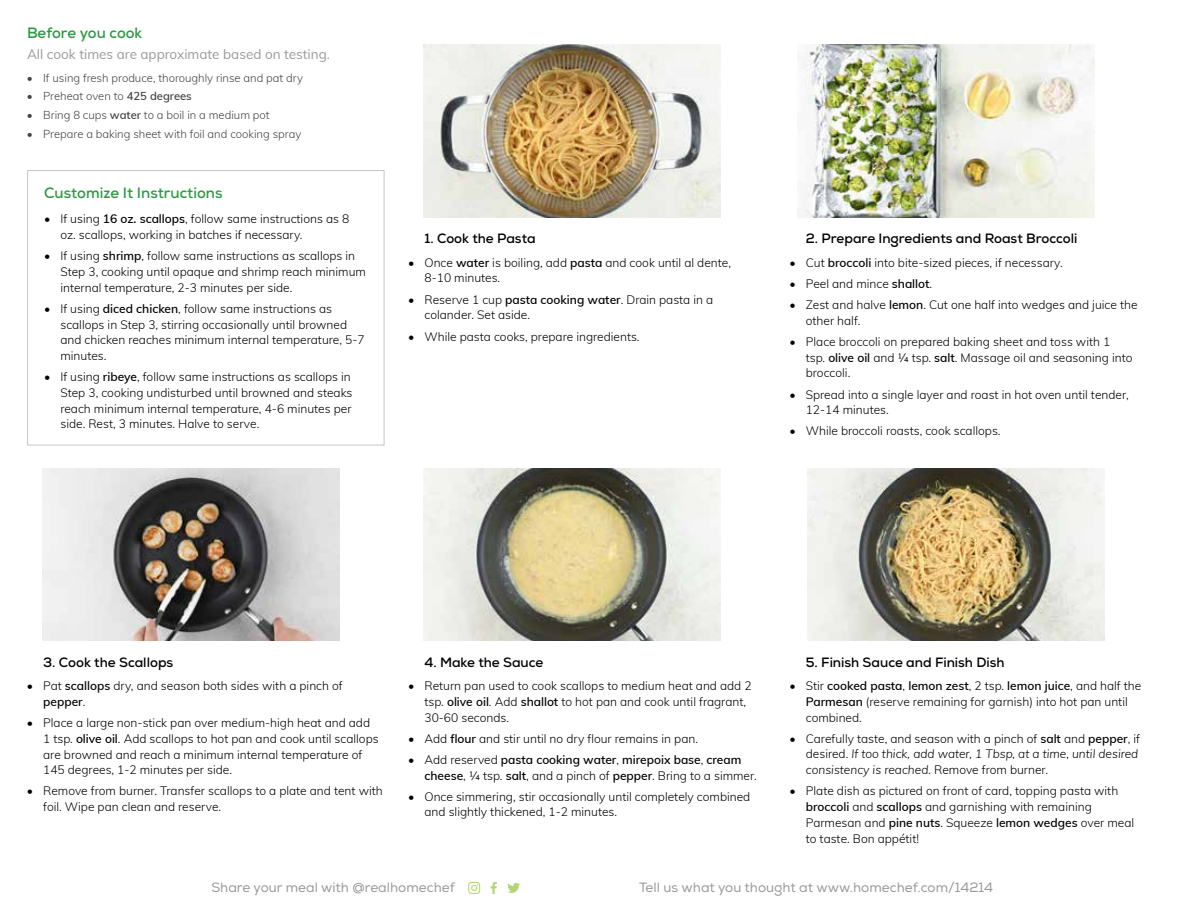
<style>
.page{position:relative;width:1188px;height:918px;background:#fff}
.page>*{position:absolute;margin:0;border:0;box-sizing:border-box;transform-origin:0 0}
.t1{font:700 15px "Nexa";color:#2c9942}
.t2{font:700 13.5px "Nexa";color:#000}
.t3{font:13.5px "Nexa";color:#9a9a9a}
.t4{font:13.5px "Muli";color:#9a9a9a}
.t5{font:300 12px/15.8px "Muli";color:#000}
.t6{font:600 12px/15.8px "Muli";color:#000}
.t7{font:300 11.25px "Muli";color:#414241}
.s1{font-weight:600}
.s2{font-weight:300}
.s3{font-style:italic}
</style>
<div class="page">
<svg style="left:491px;top:882px;width:6px;height:12px"></svg>
<svg style="left:468px;top:882px;width:12px;height:12px"></svg>
<svg style="left:507px;top:883px;width:13px;height:10px"></svg>
<img style="left:42px;top:468px;width:297px;height:173px">
<img style="left:423px;top:468px;width:297px;height:173px">
<img style="left:423px;top:45px;width:297px;height:173px">
<img style="left:808px;top:468px;width:297px;height:173px">
<img style="left:797px;top:45px;width:297px;height:173px">
<div style="left:27px;top:170px;width:357px;height:275px;border:1px solid #c7c6c5"></div>
<p class="t1" style="left:27px;top:23px;width:117px">Before you cook</p>
<p class="t4" style="left:27px;top:44px;width:304px">All cook times are approximate based on testing.</p>
<p class="t7" style="left:27px;top:69px;width:278px">• If using fresh produce, thoroughly rinse and pat dry</p>
<p class="t7" style="left:27px;top:88px;width:166px">• Preheat oven to <span class="s1">425 degrees</span></p>
<p class="t7" style="left:27px;top:107px;width:244px">• Bring 8 cups <span class="s1">water</span> to a boil in a medium pot</p>
<p class="t7" style="left:27px;top:126px;width:276px">• Prepare a baking sheet with foil and cooking spray</p>
<p class="t1" style="left:44px;top:183px;width:180px">Customize It Instructions</p>
<p class="t5" style="left:60px;top:211px;width:290px;text-indent:-16px">• If using <span class="s1">16 oz. scallops</span>, follow same instructions as 8 oz. scallops, working in batches if necessary.</p>
<p class="t5" style="left:60px;top:247px;width:307px;text-indent:-16px">• If using <span class="s1">shrimp</span>, follow same instructions as scallops in<br>Step 3, cooking until opaque and shrimp reach minimum internal temperature, 2-3 minutes per side.</p>
<p class="t5" style="left:60px;top:300px;width:306px;text-indent:-16px">• If using <span class="s1">diced chicken</span>, follow same instructions as scallops in Step 3, stirring occasionally until browned and chicken reaches minimum internal temperature, 5-7 minutes.</p>
<p class="t5" style="left:60px;top:368px;width:294px;text-indent:-16px">• If using <span class="s1">ribeye</span>, follow same instructions as scallops in Step 3, cooking undisturbed until browned and steaks reach minimum internal temperature, 4-6 minutes per side. Rest, 3 minutes. Halve to serve.</p>
<p class="t2" style="left:425px;top:230px;width:113px">1. Cook the Pasta</p>
<p class="t5" style="left:425px;top:254px;width:308px;text-indent:-16px">• Once <span class="s1">water</span> is boiling, add <span class="s1">pasta</span> and cook until al dente,<br>8-10 minutes.</p>
<p class="t5" style="left:425px;top:291px;width:290px;text-indent:-16px">• Reserve 1 cup <span class="s1">pasta cooking water</span>. Drain pasta in a colander. Set aside.</p>
<p class="t5" style="left:408px;top:328px;width:233px">• While pasta cooks, prepare ingredients.</p>
<p class="t2" style="left:806px;top:230px;width:273px">2. Prepare Ingredients and Roast Broccoli</p>
<p class="t5" style="left:790px;top:254px;width:275px">• Cut <span class="s1">broccoli</span> into bite-sized pieces, if necessary.</p>
<p class="t5" style="left:790px;top:275px;width:144px">• Peel and mince <span class="s1">shallot</span>.</p>
<p class="t5" style="left:806px;top:296px;width:333px;text-indent:-16px">• Zest and halve <span class="s1">lemon</span>. Cut one half into wedges and juice the other half.</p>
<p class="t5" style="left:806px;top:333px;width:328px;text-indent:-16px">• Place broccoli on prepared baking sheet and toss with 1 tsp. <span class="s1">olive oil</span> and ¼ tsp. <span class="s1">salt</span>. Massage oil and seasoning into broccoli.</p>
<p class="t5" style="left:806px;top:386px;width:324px;text-indent:-16px">• Spread into a single layer and roast in hot oven until tender,<br>12-14 minutes.</p>
<p class="t5" style="left:790px;top:423px;width:212px">• While broccoli roasts, cook scallops.</p>
<p class="t2" style="left:43px;top:654px;width:132px">3. Cook the Scallops</p>
<p class="t5" style="left:43px;top:677px;width:301px;text-indent:-16px">• Pat <span class="s1">scallops</span> dry, and season both sides with a pinch of <span class="s1">pepper</span>.</p>
<p class="t5" style="left:43px;top:714px;width:337px;text-indent:-16px">• Place a large non-stick pan over medium-high heat and add 1 tsp. <span class="s1">olive oil</span>. Add scallops to hot pan and cook until scallops are browned and reach a minimum internal temperature of 145 degrees, 1-2 minutes per side.</p>
<p class="t5" style="left:43px;top:783px;width:341px;text-indent:-16px">• Remove from burner. Transfer scallops to a plate and tent with foil. Wipe pan clean and reserve.</p>
<p class="t2" style="left:424px;top:653px;width:120px">4. Make the Sauce</p>
<p class="t5" style="left:424px;top:677px;width:329px;text-indent:-16px">• Return pan used to cook scallops to medium heat and add 2 tsp. <span class="s1">olive oil</span>. Add <span class="s1">shallot</span> to hot pan and cook until fragrant,<br>30-60 seconds.</p>
<p class="t5" style="left:408px;top:730px;width:291px">• Add <span class="s1">flour</span> and stir until no dry flour remains in pan.</p>
<p class="t6" style="left:424px;top:751px;width:334px;text-indent:-16px"><span class="s2">• Add reserved</span> pasta cooking water<span class="s2">,</span> mirepoix base<span class="s2">,</span> cream cheese<span class="s2">, ¼ tsp.</span> salt<span class="s2">, and a pinch of</span> pepper<span class="s2">. Bring to a simmer.</span></p>
<p class="t5" style="left:424px;top:788px;width:327px;text-indent:-16px">• Once simmering, stir occasionally until completely combined and slightly thickened, 1-2 minutes.</p>
<p class="t2" style="left:806px;top:653px;width:200px">5. Finish Sauce and Finish Dish</p>
<p class="t5" style="left:806px;top:677px;width:337px;text-indent:-16px">• Stir <span class="s1">cooked pasta</span>, <span class="s1">lemon zest</span>, 2 tsp. <span class="s1">lemon juice</span>, and half the<br><span class="s1">Parmesan</span> (reserve remaining for garnish) into hot pan until combined.</p>
<p class="t5" style="left:806px;top:730px;width:336px;text-indent:-16px">• Carefully taste, and season with a pinch of <span class="s1">salt</span> and <span class="s1">pepper</span>, if desired. <span class="s3">If too thick, add water, 1 Tbsp, at a time, until desired consistency is reached.</span> Remove from burner.</p>
<p class="t5" style="left:806px;top:783px;width:330px;text-indent:-16px">• Plate dish as pictured on front of card, topping pasta with <span class="s1">broccoli</span> and <span class="s1">scallops</span> and garnishing with remaining Parmesan and <span class="s1">pine nuts</span>. Squeeze <span class="s1">lemon wedges</span> over meal to taste. Bon appétit!</p>
<p class="t3" style="left:211px;top:879px;width:245px">Share your meal with @realhomechef</p>
<p class="t3" style="left:639px;top:879px;width:355px">Tell us what you thought at www.homechef.com/14214</p>
</div>
